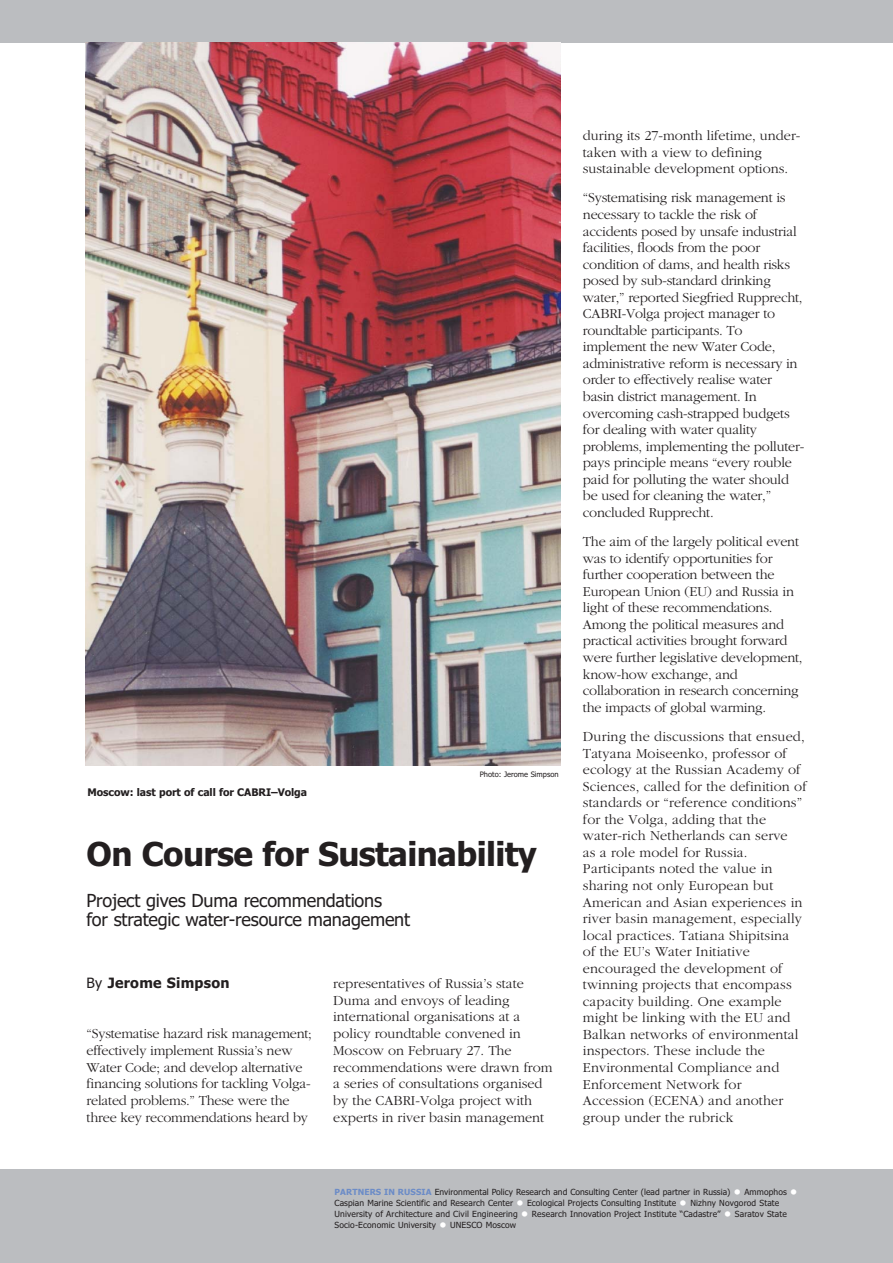
<style>
.page{position:relative;width:893px;height:1263px;background:#fff}
.page>*{position:absolute;margin:0;border:0;box-sizing:border-box;transform-origin:0 0}
.t1{font:700 33px "Tahoma";letter-spacing:-.02em;color:#231f20}
.t2{font:18px/19.5px "Tahoma";letter-spacing:-.01em;color:#231f20}
.t3{font:14.25px/16.5px "Garamond CEE";letter-spacing:-.015em;color:#231f20}
.t4{font:14.25px/16.5px "Garamond CEE";letter-spacing:.01em;color:#231f20}
.t5{font:700 14.25px "Tahoma";letter-spacing:.02em;color:#231f20}
.t6{font:700 10.5px "Tahoma";letter-spacing:-.005em;color:#231f20}
.t7{font:8.55px/11.1px "Tahoma";letter-spacing:.01em;color:#231f20}
.t8{font:7.5px "Tahoma";color:#231f20}
.s1{font-weight:400}
.s2{font-weight:700;color:#6c8cc7}
.s3{font-size:15.6px;color:#fff}
</style>
<div class="page">
<div style="left:0;top:1169px;width:892px;height:94px;background:#bbbdc0"></div>
<div style="left:0;top:0;width:892px;height:43px;background:#bbbdc0"></div>
<img style="left:85px;top:43px;width:475px;height:723px">
<p class="t6" style="left:87px;top:788px;width:221px">Moscow: last port of call for CABRI–Volga</p>
<p class="t8" style="left:480px;top:771px;width:80px">Photo: Jerome Simpson</p>
<h1 class="t1" style="left:87px;top:841px;width:451px">On Course for Sustainability</h1>
<p class="t2" style="left:87px;top:892px;width:325px">Project gives Duma recommendations<br>for strategic water-resource management</p>
<p class="t5" style="left:87px;top:977px;width:145px"><span class="s1">By</span> Jerome Simpson</p>
<p class="t3" style="left:87px;top:1027px;width:227px">“Systematise hazard risk management; effectively implement Russia’s new Water Code; and develop alternative financing solutions for tackling Volga&shy;related problems.” These were the three key recommendations heard by</p>
<p class="t3" style="left:333px;top:976px;width:221px">representatives of Russia’s state<br>Duma and envoys of leading international organisations at a policy roundtable convened in<br>Moscow on February 27. The recommendations were drawn from a series of consultations organised by the CABRI-Volga project with experts in river basin management</p>
<p class="t3" style="left:583px;top:128px;width:219px">during its 27-month lifetime, under&shy;taken with a view to defining sustainable development options.</p>
<p class="t3" style="left:583px;top:191px;width:223px">“Systematising risk management is necessary to tackle the risk of accidents posed by unsafe industrial facilities, floods from the poor condition of dams, and health risks posed by sub-standard drinking water,” reported Siegfried Rupprecht, CABRI-Volga project manager to roundtable participants. To implement the new Water Code, administrative reform is necessary in order to effectively realise water basin district management. In overcoming cash-strapped budgets for dealing with water quality problems, implementing the polluter&shy;pays principle means “every rouble paid for polluting the water should be used for cleaning the water,” concluded Rupprecht.</p>
<p class="t3" style="left:583px;top:535px;width:221px">The aim of the largely political event was to identify opportunities for further cooperation between the European Union (EU) and Russia in light of these recommendations.<br>Among the political measures and practical activities brought forward were further legislative development, know-how exchange, and collaboration in research concerning the impacts of global warming.</p>
<p class="t4" style="left:583px;top:729px;width:225px">During the discussions that ensued,<br>Tatyana Moiseenko, professor of ecology at the Russian Academy of<br>Sciences, called for the definition of standards or “reference conditions” for the Volga, adding that the water-rich Netherlands can serve<br>as a role model for Russia.<br>Participants noted the value in sharing not only European but<br>American and Asian experiences in river basin management, especially local practices. Tatiana Shipitsina<br>of the EU’s Water Initiative encouraged the development of twinning projects that encompass capacity building. One example might be linking with the EU and<br>Balkan networks of environmental inspectors. These include the<br>Environmental Compliance and<br>Enforcement Network for<br>Accession (ECENA) and another group under the rubrick</p>
<p class="t7" style="left:334px;top:1187px;width:464px"><span class="s2">PARTNERS IN RUSSIA</span> Environmental Policy Research and Consulting Center (lead partner in Russia) <span class="s3">•</span> Ammophos <span class="s3">• </span>Caspian Marine Scientific and Research Center <span class="s3">•</span> Ecological Projects Consulting Institute <span class="s3">•</span> Nizhny Novgorod State University of Architecture and Civil Engineering <span class="s3">•</span> Research Innovation Project Institute “Cadastre” <span class="s3">•</span> Saratov State Socio-Economic University <span class="s3">•</span> UNESCO Moscow</p>
</div>
